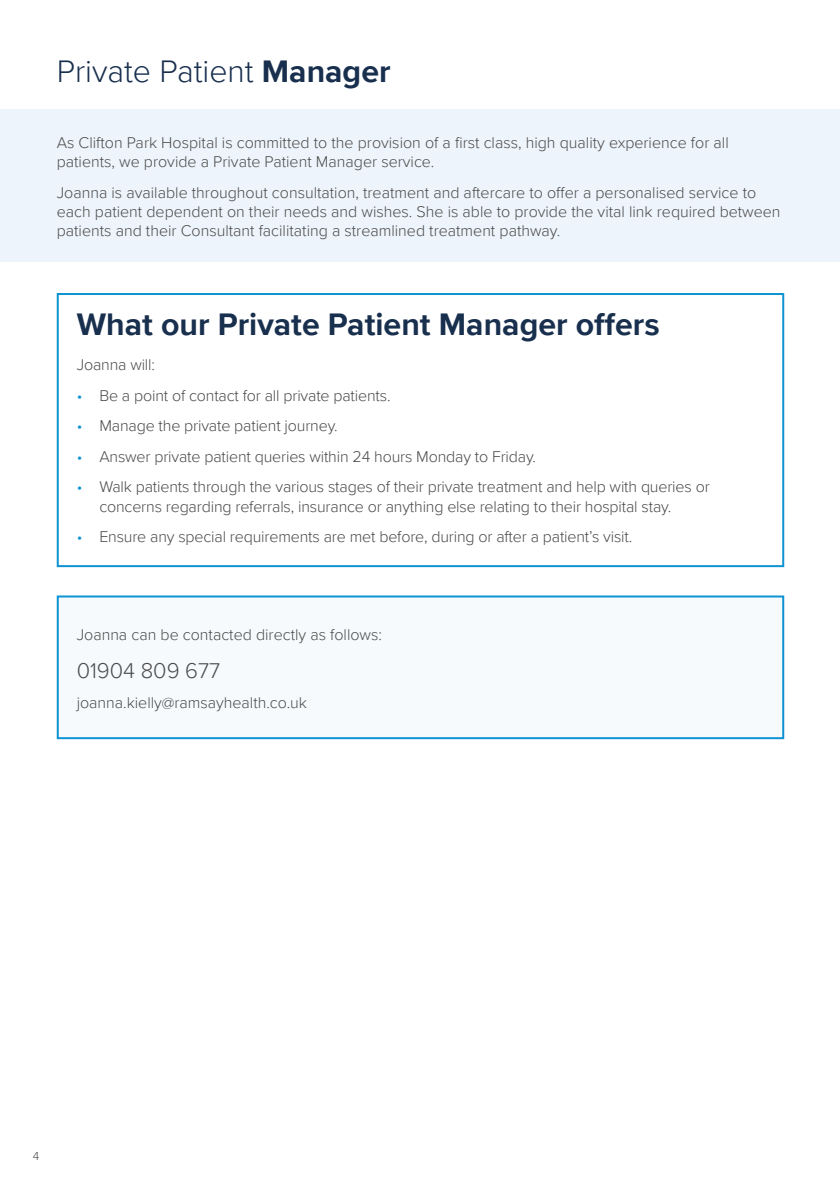
<style>
.page{position:relative;width:840px;height:1191px;background:#fff}
.page>*{position:absolute;margin:0;border:0;box-sizing:border-box;transform-origin:0 0}
.t1{font:700 32px "Proxima Nova";color:#182f4e}
.t2{font:300 32px "Proxima Nova";color:#182f4e}
.t3{font:300 22px "Proxima Nova";color:#4a4a49}
.t4{font:300 16px/19.2px "Proxima Nova";color:#4a4a49}
.t5{font:300 12px "Proxima Nova";color:#4a4a49}
.s1{font-weight:700}
.s2{color:#0d93d2}
</style>
<div class="page">
<div style="left:0;top:110px;width:839px;height:152px;background:#eef4fc"></div>
<div style="left:57px;top:293px;width:726px;height:274px;border:2px solid #0d93d2"></div>
<div style="left:57px;top:595px;width:726px;height:144px;background:#f7fafd;border:2px solid #0d93d2"></div>
<h1 class="t2" style="left:57px;top:47px;width:335px">Private Patient <span class="s1">Manager</span></h1>
<p class="t4" style="left:57px;top:132px;width:673px">As Clifton Park Hospital is committed to the provision of a first class, high quality experience for all patients, we provide a Private Patient Manager service.</p>
<p class="t4" style="left:57px;top:182px;width:725px">Joanna is available throughout consultation, treatment and aftercare to offer a personalised service to each patient dependent on their needs and wishes. She is able to provide the vital link required between patients and their Consultant facilitating a streamlined treatment pathway.</p>
<h1 class="t1" style="left:77px;top:300px;width:584px">What our Private Patient Manager offers</h1>
<p class="t4" style="left:77px;top:354px;width:80px">Joanna will:</p>
<p class="t4" style="left:77px;top:385px;width:315px"><span class="s2">•</span> Be a point of contact for all private patients.</p>
<p class="t4" style="left:77px;top:416px;width:262px"><span class="s2">•</span> Manage the private patient journey.</p>
<p class="t4" style="left:77px;top:446px;width:460px"><span class="s2">•</span> Answer private patient queries within 24 hours Monday to Friday.</p>
<p class="t4" style="left:99px;top:477px;width:611px;text-indent:-23px"><span class="s2">•</span> Walk patients through the various stages of their private treatment and help with queries or concerns regarding referrals, insurance or anything else relating to their hospital stay.</p>
<p class="t4" style="left:77px;top:526px;width:556px"><span class="s2">•</span> Ensure any special requirements are met before, during or after a patient’s visit.</p>
<p class="t4" style="left:77px;top:624px;width:307px">Joanna can be contacted directly as follows:</p>
<h2 class="t3" style="left:77px;top:654px;width:145px">01904 809 677</h2>
<p class="t4" style="left:77px;top:693px;width:232px">joanna.kielly@ramsayhealth.co.uk</p>
<p class="t5" style="left:33px;top:1147px;width:8px">4</p>
</div>
